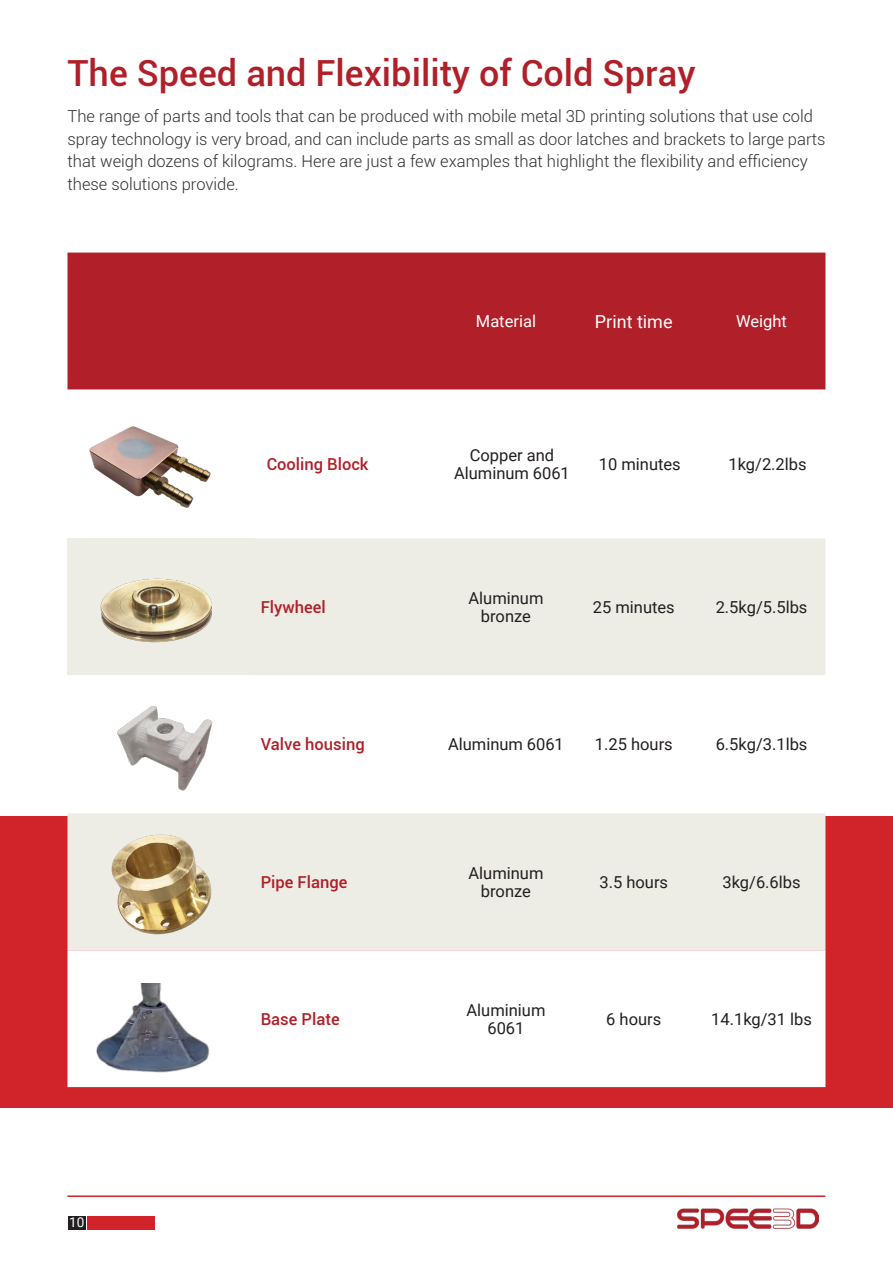
<style>
.page{position:relative;width:893px;height:1263px;background:#fff}
.page>*{position:absolute;margin:0;border:0;box-sizing:border-box;transform-origin:0 0}
.Roboto24_medium{font:500 36px "Roboto";color:#b11f28}
.Roboto24_medium-2{font:18px "Roboto";color:#fff}
.Roboto24_medium-3{font:300 16.5px/22.5px "Roboto";color:#312f30}
.t1{font:16.5px/18px "Roboto";color:#231f20;text-align:center}
.t2{font:500 16.5px "Roboto";color:#b11f28}
.t3{font:16.5px "Roboto";color:#fff}
.t4{font:13.5px "Roboto";color:#fff}
</style>
<div class="page">
<img style="left:678px;top:1208px;width:140px;height:20px">
<hr style="left:67px;top:1195px;width:758px;height:2px;background:#d1232a">
<div style="left:87px;top:1216px;width:68px;height:14px;background:#d1232a"></div>
<div style="left:68px;top:1216px;width:18px;height:14px;background:#231f20"></div>
<div style="left:0;top:817px;width:893px;height:291px;background:#d1232a"></div>
<div style="left:68px;top:253px;width:757px;height:136px;background:#b11f28"></div>
<svg style="left:68px;top:538px;width:757px;height:412px;fill:#edece5"></svg>
<div style="left:68px;top:950px;width:757px;height:137px;background:#fff"></div>
<div style="left:68px;top:538px;width:187px;height:137px;background:#edece5"></div>
<img style="left:100px;top:578px;width:112px;height:65px">
<img style="left:92px;top:701px;width:153px;height:112px">
<img style="left:109px;top:833px;width:107px;height:106px">
<img style="left:95px;top:983px;width:117px;height:104px">
<img style="left:67px;top:426px;width:144px;height:116px">
<p class="Roboto24_medium" style="left:68px;top:48px;width:630px">The Speed and Flexibility of Cold Spray</p>
<p class="Roboto24_medium-3" style="left:68px;top:104px;width:759px">The range of parts and tools that can be produced with mobile metal 3D printing solutions that use cold spray technology is very broad, and can include parts as small as door latches and brackets to large parts that weigh dozens of kilograms. Here are just a few examples that highlight the flexibility and efficiency these solutions provide.</p>
<p class="t3" style="left:476px;top:310px;width:62px">Material</p>
<p class="Roboto24_medium-2" style="left:595px;top:309px;width:79px">Print time</p>
<p class="t3" style="left:736px;top:310px;width:52px">Weight</p>
<p class="t2" style="left:267px;top:453px;width:103px">Cooling Block</p>
<p class="t1" style="left:454px;top:446px;width:117px">Copper and<br>Aluminum 6061</p>
<p class="t1" style="left:599px;top:455px;width:83px">10 minutes</p>
<p class="t1" style="left:728px;top:455px;width:80px">1kg/2.2lbs</p>
<p class="t2" style="left:261px;top:595px;width:66px">Flywheel</p>
<p class="t1" style="left:468px;top:588px;width:76px">Aluminum bronze</p>
<p class="t1" style="left:593px;top:597px;width:83px">25 minutes</p>
<p class="t1" style="left:716px;top:597px;width:93px">2.5kg/5.5lbs</p>
<p class="t2" style="left:261px;top:733px;width:105px">Valve housing</p>
<p class="t1" style="left:448px;top:735px;width:117px">Aluminum 6061</p>
<p class="t1" style="left:595px;top:735px;width:79px">1.25 hours</p>
<p class="t1" style="left:716px;top:735px;width:93px">6.5kg/3.1lbs</p>
<p class="t2" style="left:261px;top:870px;width:88px">Pipe Flange</p>
<p class="t1" style="left:468px;top:863px;width:76px">Aluminum bronze</p>
<p class="t1" style="left:599px;top:872px;width:70px">3.5 hours</p>
<p class="t1" style="left:722px;top:872px;width:80px">3kg/6.6lbs</p>
<p class="t4" style="left:69px;top:1213px;width:17px">10</p>
<p class="t2" style="left:261px;top:1007px;width:80px">Base Plate</p>
<p class="t1" style="left:466px;top:1000px;width:80px">Aluminium<br>6061</p>
<p class="t1" style="left:606px;top:1009px;width:57px">6 hours</p>
<p class="t1" style="left:711px;top:1009px;width:102px">14.1kg/31 lbs</p>
</div>
